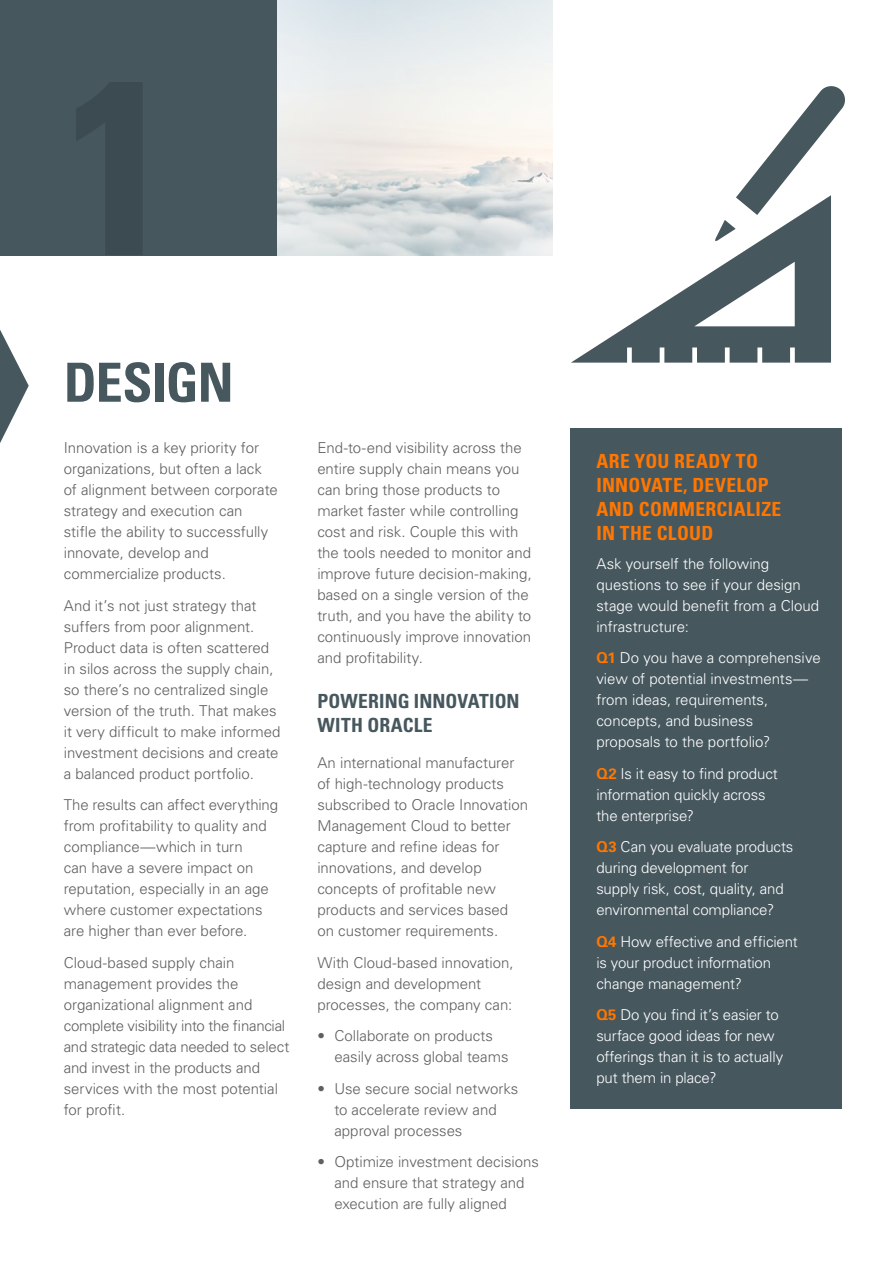
<style>
.page{position:relative;width:893px;height:1263px;background:#fff}
.page>*{position:absolute;margin:0;border:0;box-sizing:border-box;transform-origin:0 0}
.t1{font:700 condensed 54px "Univers LT Std";letter-spacing:-.015em;color:#46575e}
.Intro{font:700 condensed 19.5px/24px "Univers LT Std";letter-spacing:.02em;color:#f70}
.Intro-2{font:700 condensed 19.5px/24px "Univers LT Std";letter-spacing:.005em;color:#46575e}
.Intro-3{font:300 15px/21px "Univers LT Std";color:#5f5f5f}
.Intro-4{font:300 15px/21px "Univers LT Std";letter-spacing:-.005em;color:#fff}
.s1{font-weight:700;color:#f70}
</style>
<div class="page">
<img style="left:276px;top:0;width:277px;height:255px">
<svg style="left:0;top:330px;width:29px;height:113px"></svg>
<svg style="left:571px;top:86px;width:274px;height:277px"></svg>
<div style="left:0;top:0;width:276px;height:255px;background:#46575e"></div>
<div style="left:571px;top:428px;width:271px;height:681px;background:#46575e"></div>
<p class="t1" style="left:64px;top:349px;width:171px">DESIGN</p>
<p class="Intro-3" style="left:64px;top:437px;width:216px">Innovation is a key priority for organizations, but often a lack of alignment between corporate strategy and execution can stifle the ability to successfully innovate, develop and commercialize products.</p>
<p class="Intro-3" style="left:64px;top:595px;width:218px">And it’s not just strategy that suffers from poor alignment.<br>Product data is often scattered in silos across the supply chain, so there’s no centralized single version of the truth. That makes it very difficult to make informed investment decisions and create a balanced product portfolio.</p>
<p class="Intro-3" style="left:64px;top:794px;width:216px">The results can affect everything from profitability to quality and compliance—which in turn<br>can have a severe impact on reputation, especially in an age where customer expectations are higher than ever before.</p>
<p class="Intro-3" style="left:64px;top:952px;width:227px">Cloud-based supply chain management provides the organizational alignment and complete visibility into the financial and strategic data needed to select and invest in the products and services with the most potential for profit.</p>
<p class="Intro-3" style="left:317px;top:437px;width:216px">End-to-end visibility across the entire supply chain means you can bring those products to market faster while controlling cost and risk. Couple this with the tools needed to monitor and improve future decision-making, based on a single version of the truth, and you have the ability to continuously improve innovation and profitability.</p>
<p class="Intro-2" style="left:317px;top:689px;width:204px">POWERING INNOVATION<br>WITH ORACLE</p>
<p class="Intro-3" style="left:317px;top:752px;width:212px">An international manufacturer of high-technology products subscribed to Oracle Innovation<br>Management Cloud to better capture and refine ideas for innovations, and develop concepts of profitable new products and services based on customer requirements.</p>
<p class="Intro-3" style="left:317px;top:952px;width:198px">With Cloud-based innovation, design and development processes, the company can:</p>
<p class="Intro-3" style="left:334px;top:1025px;width:176px;text-indent:-17px">• Collaborate on products easily across global teams</p>
<p class="Intro-3" style="left:334px;top:1078px;width:186px;text-indent:-17px">• Use secure social networks to accelerate review and approval processes</p>
<p class="Intro-3" style="left:334px;top:1151px;width:206px;text-indent:-17px">• Optimize investment decisions and ensure that strategy and execution are fully aligned</p>
<p class="Intro" style="left:596px;top:449px;width:186px">ARE YOU READY TO<br>INNOVATE, DEVELOP<br>AND COMMERCIALIZE<br>IN THE CLOUD</p>
<p class="Intro-4" style="left:596px;top:553px;width:224px">Ask yourself the following questions to see if your design stage would benefit from a Cloud infrastructure:</p>
<p class="Intro-4" style="left:596px;top:647px;width:226px"><span class="s1">Q1</span> Do you have a comprehensive view of potential investments— from ideas, requirements, concepts, and business proposals to the portfolio?</p>
<p class="Intro-4" style="left:596px;top:763px;width:183px"><span class="s1">Q2</span> Is it easy to find product information quickly across the enterprise?</p>
<p class="Intro-4" style="left:596px;top:836px;width:199px"><span class="s1">Q3</span> Can you evaluate products during development for supply risk, cost, quality, and environmental compliance?</p>
<p class="Intro-4" style="left:596px;top:931px;width:203px"><span class="s1">Q4</span> How effective and efficient is your product information change management?</p>
<p class="Intro-4" style="left:596px;top:1004px;width:188px"><span class="s1">Q5</span> Do you find it’s easier to surface good ideas for new offerings than it is to actually put them in place?</p>
</div>
